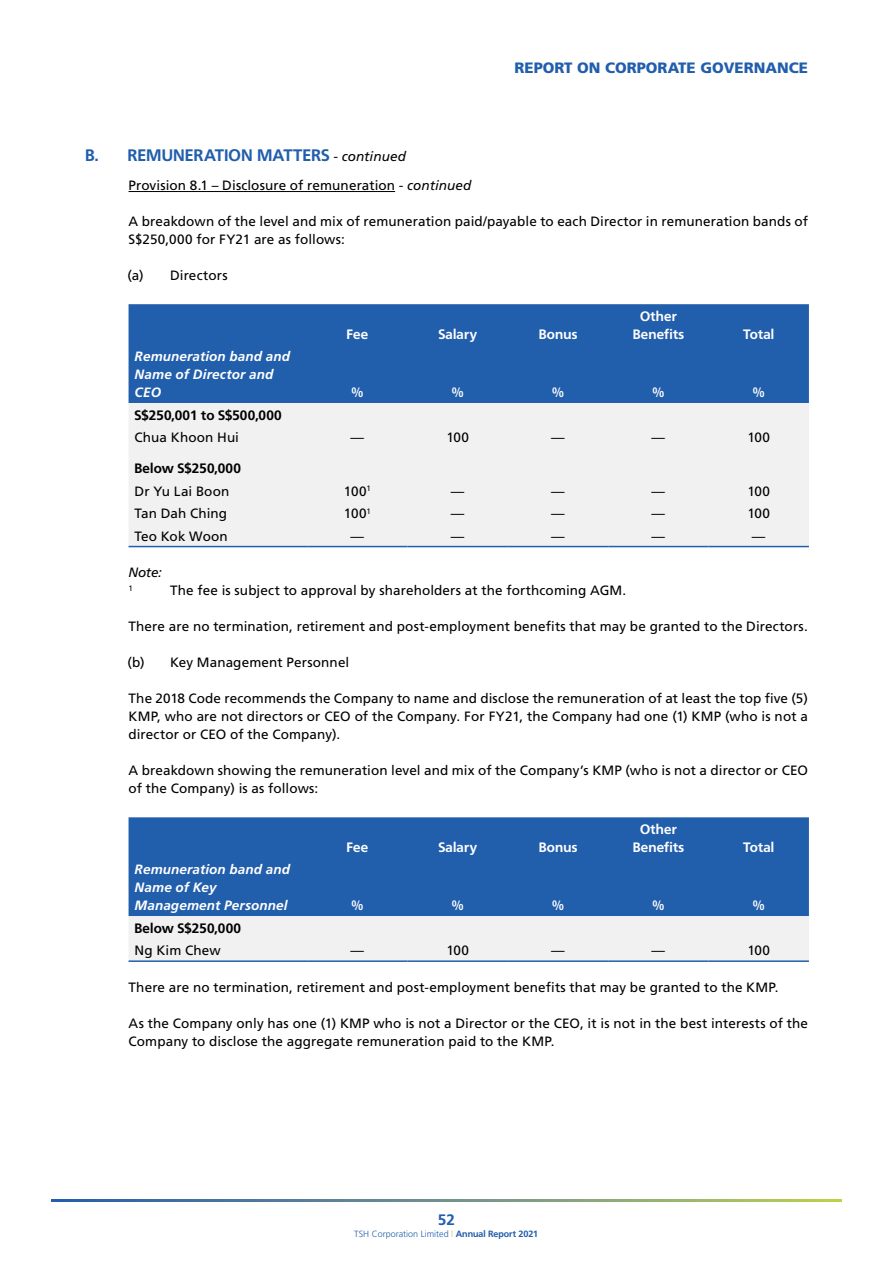
<style>
.page{position:relative;width:893px;height:1263px;background:#fff}
.page>*{position:absolute;margin:0;border:0;box-sizing:border-box;transform-origin:0 0}
.t1{font:700 16.5px "Frutiger BQ";letter-spacing:.005em;color:#215eac}
.t2{font:900 15px "Frutiger";color:#215eac}
.t3{font:700 15px "Frutiger BQ";color:#215eac}
.t4{font:13.5px/18px "Frutiger";letter-spacing:.005em;color:#000}
.t5{font:italic 700 13.5px/18px "Frutiger";letter-spacing:.01em;color:#fff}
.t6{font:700 13.5px/18px "Frutiger BQ";letter-spacing:.015em;color:#fff;text-align:center}
.t7{font:700 13.5px "Frutiger BQ";letter-spacing:.01em;color:#000}
.t8{font:italic 13.5px "Frutiger";color:#000}
.t9{font:300 9px "Frutiger";color:#215eac}
.t10{font:7.8px "Frutiger";color:#000}
.s1{font-family:"Frutiger";font-weight:400;font-style:italic;font-size:13.5px;color:#000}
.s2{font-style:italic}
.s3{color:#bbd645}
.s4{font-family:"Frutiger BQ";font-weight:700}
</style>
<div class="page">
<svg style="left:51px;top:1199px;width:791px;height:3px;background:#709387"></svg>
<hr style="left:129px;top:191px;width:266px;height:1px;background:#000">
<div style="left:129px;top:304px;width:680px;height:99px;background:#215eac"></div>
<div style="left:129px;top:403px;width:680px;height:143px;background:#f1f1f2"></div>
<hr style="left:129px;top:546px;width:178px;height:1px;background:#215eac">
<hr style="left:307px;top:546px;width:100px;height:1px;background:#215eac">
<hr style="left:407px;top:546px;width:101px;height:1px;background:#215eac">
<hr style="left:508px;top:546px;width:100px;height:1px;background:#215eac">
<hr style="left:608px;top:546px;width:101px;height:1px;background:#215eac">
<hr style="left:709px;top:546px;width:100px;height:1px;background:#215eac">
<div style="left:129px;top:817px;width:680px;height:99px;background:#215eac"></div>
<div style="left:129px;top:916px;width:680px;height:44px;background:#f1f1f2"></div>
<hr style="left:129px;top:960px;width:178px;height:2px;background:#215eac">
<hr style="left:307px;top:960px;width:100px;height:2px;background:#215eac">
<hr style="left:407px;top:960px;width:101px;height:2px;background:#215eac">
<hr style="left:508px;top:960px;width:100px;height:2px;background:#215eac">
<hr style="left:608px;top:960px;width:101px;height:2px;background:#215eac">
<hr style="left:709px;top:960px;width:100px;height:2px;background:#215eac">
<p class="t2" style="left:514px;top:58px;width:295px">REPORT ON CORPORATE GOVERNANCE</p>
<p class="t1" style="left:85px;top:146px;width:322px">B. REMUNERATION MATTERS <span class="s1">- continued</span></p>
<p class="t4" style="left:129px;top:176px;width:344px">Provision 8.1 – Disclosure of remuneration <span class="s2">- continued</span></p>
<p class="t4" style="left:129px;top:212px;width:681px">A breakdown of the level and mix of remuneration paid/payable to each Director in remuneration bands of<br>S$250,000 for FY21 are as follows:</p>
<p class="t4" style="left:128px;top:266px;width:102px">(a) Directors</p>
<p class="t5" style="left:135px;top:347px;width:157px">Remuneration band and<br>Name of Director and<br>CEO</p>
<p class="t6" style="left:347px;top:325px;width:23px">Fee</p>
<p class="t6" style="left:438px;top:325px;width:40px">Salary</p>
<p class="t6" style="left:539px;top:325px;width:40px">Bonus</p>
<p class="t6" style="left:633px;top:307px;width:53px">Other<br>Benefits</p>
<p class="t6" style="left:743px;top:325px;width:33px">Total</p>
<p class="t6" style="left:351px;top:383px;width:13px">%</p>
<p class="t6" style="left:452px;top:383px;width:13px">%</p>
<p class="t6" style="left:552px;top:383px;width:13px">%</p>
<p class="t6" style="left:652px;top:383px;width:13px">%</p>
<p class="t6" style="left:753px;top:383px;width:13px">%</p>
<p class="t7" style="left:135px;top:407px;width:149px">S$250,001 to S$500,000</p>
<p class="t4" style="left:135px;top:428px;width:106px">Chua Khoon Hui</p>
<p class="t4" style="left:351px;top:428px;width:15px">—</p>
<p class="t4" style="left:446px;top:428px;width:24px">100</p>
<p class="t4" style="left:551px;top:428px;width:15px">—</p>
<p class="t4" style="left:652px;top:428px;width:15px">—</p>
<p class="t4" style="left:747px;top:428px;width:24px">100</p>
<p class="t7" style="left:135px;top:460px;width:108px">Below S$250,000</p>
<p class="t4" style="left:135px;top:482px;width:96px">Dr Yu Lai Boon</p>
<p class="t4" style="left:344px;top:482px;width:28px">100<sup>1</sup></p>
<p class="t4" style="left:451px;top:482px;width:15px">—</p>
<p class="t4" style="left:551px;top:482px;width:15px">—</p>
<p class="t4" style="left:652px;top:482px;width:15px">—</p>
<p class="t4" style="left:747px;top:482px;width:24px">100</p>
<p class="t4" style="left:135px;top:504px;width:94px">Tan Dah Ching</p>
<p class="t4" style="left:344px;top:504px;width:28px">100<sup>1</sup></p>
<p class="t4" style="left:451px;top:504px;width:15px">—</p>
<p class="t4" style="left:551px;top:504px;width:15px">—</p>
<p class="t4" style="left:652px;top:504px;width:15px">—</p>
<p class="t4" style="left:747px;top:504px;width:24px">100</p>
<p class="t4" style="left:135px;top:527px;width:95px">Teo Kok Woon</p>
<p class="t4" style="left:351px;top:527px;width:15px">—</p>
<p class="t4" style="left:451px;top:527px;width:15px">—</p>
<p class="t4" style="left:551px;top:527px;width:15px">—</p>
<p class="t4" style="left:652px;top:527px;width:15px">—</p>
<p class="t4" style="left:752px;top:527px;width:15px">—</p>
<p class="t8" style="left:129px;top:565px;width:35px">Note:</p>
<p class="t10" style="left:129px;top:583px;width:6px">1</p>
<p class="t4" style="left:170px;top:581px;width:458px">The fee is subject to approval by shareholders at the forthcoming AGM.</p>
<p class="t4" style="left:129px;top:617px;width:681px">There are no termination, retirement and post-employment benefits that may be granted to the Directors.</p>
<p class="t4" style="left:128px;top:653px;width:223px">(b) Key Management Personnel</p>
<p class="t4" style="left:129px;top:689px;width:681px;text-align:justify">The 2018 Code recommends the Company to name and disclose the remuneration of at least the top five (5)<br>KMP, who are not directors or CEO of the Company. For FY21, the Company had one (1) KMP (who is not a director or CEO of the Company).</p>
<p class="t4" style="left:129px;top:761px;width:681px">A breakdown showing the remuneration level and mix of the Company’s KMP (who is not a director or CEO of the Company) is as follows:</p>
<p class="t5" style="left:135px;top:860px;width:157px">Remuneration band and<br>Name of Key<br>Management Personnel</p>
<p class="t6" style="left:347px;top:838px;width:23px">Fee</p>
<p class="t6" style="left:438px;top:838px;width:40px">Salary</p>
<p class="t6" style="left:539px;top:838px;width:40px">Bonus</p>
<p class="t6" style="left:633px;top:820px;width:53px">Other<br>Benefits</p>
<p class="t6" style="left:743px;top:838px;width:33px">Total</p>
<p class="t6" style="left:351px;top:896px;width:13px">%</p>
<p class="t6" style="left:452px;top:896px;width:13px">%</p>
<p class="t6" style="left:552px;top:896px;width:13px">%</p>
<p class="t6" style="left:652px;top:896px;width:13px">%</p>
<p class="t6" style="left:753px;top:896px;width:13px">%</p>
<p class="t7" style="left:135px;top:920px;width:108px">Below S$250,000</p>
<p class="t4" style="left:135px;top:941px;width:88px">Ng Kim Chew</p>
<p class="t4" style="left:351px;top:941px;width:15px">—</p>
<p class="t4" style="left:446px;top:941px;width:24px">100</p>
<p class="t4" style="left:551px;top:941px;width:15px">—</p>
<p class="t4" style="left:652px;top:941px;width:15px">—</p>
<p class="t4" style="left:747px;top:941px;width:24px">100</p>
<p class="t4" style="left:129px;top:978px;width:651px">There are no termination, retirement and post-employment benefits that may be granted to the KMP.</p>
<p class="t4" style="left:129px;top:1014px;width:681px">As the Company only has one (1) KMP who is not a Director or the CEO, it is not in the best interests of the<br>Company to disclose the aggregate remuneration paid to the KMP.</p>
<p class="t3" style="left:438px;top:1210px;width:18px">52</p>
<p class="t9" style="left:354px;top:1229px;width:185px">TSH Corporation Limited <span class="s3">|</span> <span class="s4">Annual Report 2021</span></p>
</div>
